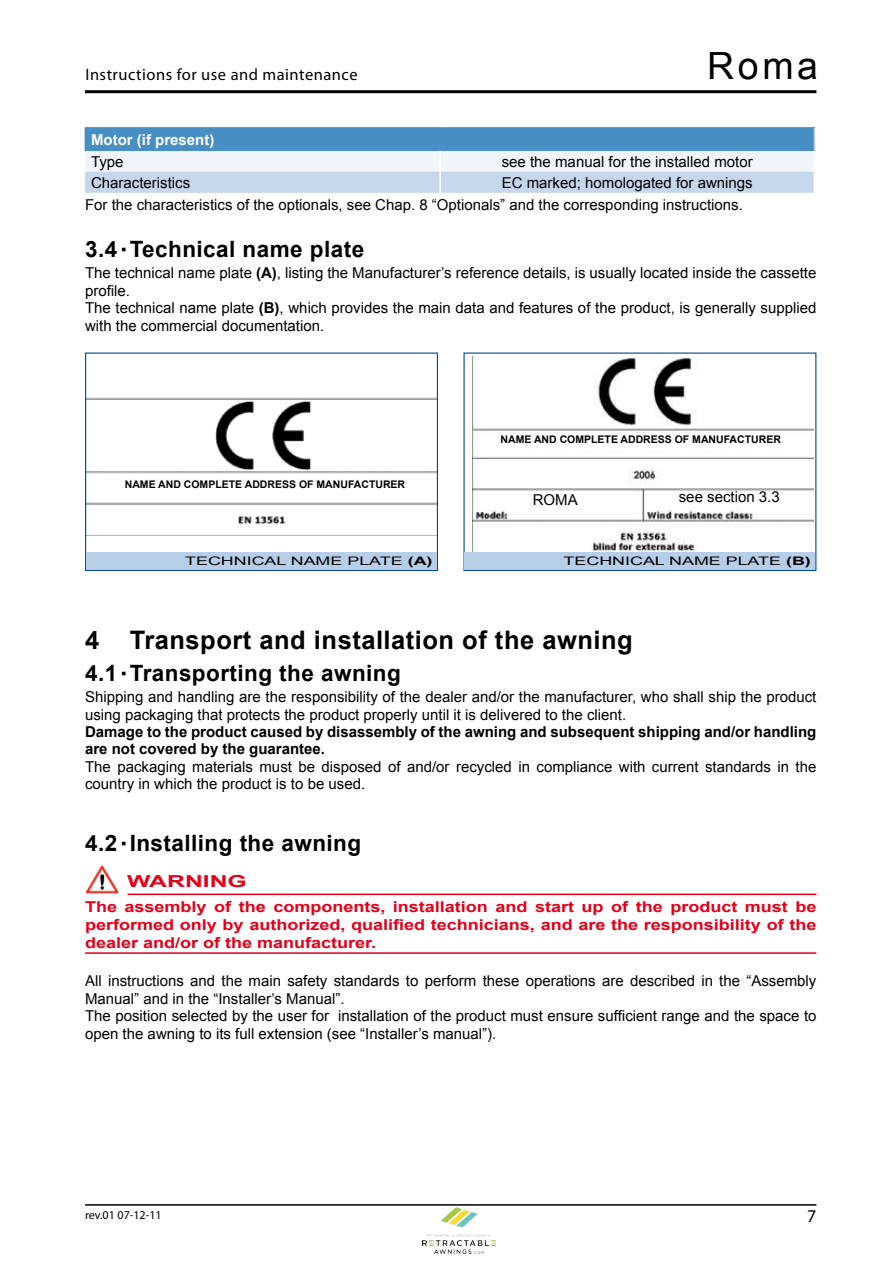
<style>
.page{position:relative;width:893px;height:1263px;background:#fff}
.page>*{position:absolute;margin:0;border:0;box-sizing:border-box;transform-origin:0 0}
.t1{font:37.5px "Arial";color:#000}
.t2{font:700 25.5px "Arial";letter-spacing:.02em;color:#000}
.t3{font:700 22.5px "Arial";letter-spacing:.02em;color:#000}
.t4{font:18px "Myriad Pro";color:#000}
.t5{font:16.5px "Myriad Pro";letter-spacing:.03em;color:#000}
.t6{font:700 16.5px "Arial";color:#e2001a;scale:1.5 1}
.t7{font:15px/17.4px "Arial";color:#000}
.t8{font:700 15px/18px "Arial";color:#e2001a;text-align:justify;scale:1.2 1}
.t9{font:700 15px/17.4px "Arial";color:#000}
.t10{font:700 15px "Arial";color:#fff}
.t11{font:15px "Arial";color:#000}
.t12{font:12px "Myriad Pro";color:#000}
.t13{font:11.7px "Arial";color:#000;scale:1.52 1}
.t14{font:700 11.7px "Arial";color:#000;scale:1.52 1}
.t15{font:700 10.5px "Arial";color:#000}
.s1{font-size:13.5px}
.s2{font-weight:700}
</style>
<div class="page">
<hr style="left:85px;top:1204px;width:731px;height:2px;background:#000">
<hr style="left:85px;top:90px;width:731px;height:3px;background:#000">
<hr style="left:128px;top:893px;width:688px;height:2px;background:#e2001a">
<hr style="left:85px;top:952px;width:731px;height:2px;background:#e2001a">
<hr style="left:85px;top:127px;width:355px;height:1px;background:#478ec5">
<hr style="left:440px;top:127px;width:375px;height:1px;background:#478ec5">
<svg style="left:85px;top:128px;width:730px;height:65px"></svg>
<img style="left:87px;top:397px;width:349px;height:128px">
<div style="left:85px;top:352px;width:353px;height:219px;border:1px solid #004897"></div>
<div style="left:86px;top:552px;width:351px;height:18px;background:#b8cee7"></div>
<img style="left:473px;top:357px;width:341px;height:195px">
<div style="left:463px;top:352px;width:353px;height:219px;border:1px solid #004897"></div>
<div style="left:465px;top:552px;width:350px;height:18px;background:#b8cee7"></div>
<div style="left:475px;top:491px;width:161px;height:18px;background:#fff"></div>
<div style="left:647px;top:491px;width:165px;height:16px;background:#fff"></div>
<div style="left:104px;top:480px;width:322px;height:17px;background:#fff"></div>
<div style="left:480px;top:435px;width:321px;height:16px;background:#fff"></div>
<img style="left:85px;top:865px;width:34px;height:29px">
<img style="left:423px;top:1207px;width:73px;height:47px">
<p class="t5" style="left:85px;top:65px;width:274px">Instructions for use and maintenance</p>
<h1 class="t1" style="left:707px;top:40px;width:112px">Roma</h1>
<p class="t10" style="left:91px;top:129px;width:125px">Motor (if present)</p>
<p class="t7" style="left:91px;top:153px;width:34px">Type</p>
<p class="t7" style="left:502px;top:153px;width:252px">see the manual for the installed motor</p>
<p class="t7" style="left:91px;top:174px;width:101px">Characteristics</p>
<p class="t7" style="left:85px;top:171px;width:669px;line-height:22.5px;text-indent:417px">EC marked; homologated for awnings<br>For the characteristics of the optionals, see Chap. 8 “Optionals” and the corresponding instructions.</p>
<h3 class="t3" style="left:85px;top:234px;width:281px">3.4 <span class="s1">▪</span> Technical name plate</h3>
<p class="t7" style="left:85px;top:265px;width:733px">The technical name plate <span class="s2">(A)</span>, listing the Manufacturer’s reference details, is usually located inside the cassette profile.<br>The technical name plate <span class="s2">(B)</span>, which provides the main data and features of the product, is generally supplied with the commercial documentation.</p>
<p class="t15" style="left:125px;top:477px;width:282px">NAME AND COMPLETE ADDRESS OF MANUFACTURER</p>
<p class="t15" style="left:501px;top:432px;width:282px">NAME AND COMPLETE ADDRESS OF MANUFACTURER</p>
<p class="t11" style="left:533px;top:489px;width:12px">iant</p>
<p class="t7" style="left:679px;top:488px;width:102px">see section 3.3</p>
<p class="t13" style="left:185px;top:553px;width:8px">technicalnameplate</p>
<p class="t14" style="left:408px;top:553px;width:18px">(A)</p>
<p class="t13" style="left:564px;top:553px;width:8px">technicalnameplate</p>
<p class="t14" style="left:786px;top:553px;width:18px">(b)</p>
<h2 class="t2" style="left:85px;top:623px;width:549px">4 Transport and installation of the awning</h2>
<h3 class="t3" style="left:85px;top:658px;width:317px">4.1 <span class="s1">▪</span> Transporting the awning</h3>
<p class="t7" style="left:85px;top:688px;width:733px">Shipping and handling are the responsibility of the dealer and/or the manufacturer, who shall ship the product using packaging that protects the product properly until it is delivered to the client.</p>
<p class="t9" style="left:85px;top:723px;width:733px">Damage to the product caused by disassembly of the awning and subsequent shipping and/or handling are not covered by the guarantee.</p>
<p class="t7" style="left:85px;top:758px;width:733px">The packaging materials must be disposed of and/or recycled in compliance with current standards in the country in which the product is to be used.</p>
<h3 class="t3" style="left:85px;top:828px;width:278px">4.2 <span class="s1">▪</span> Installing the awning</h3>
<p class="t6" style="left:127px;top:870px;width:81px">WARNING</p>
<p class="t8" style="left:85px;top:898px;width:611px">The assembly of the components, installation and start up of the product must be performed only by authorized, qualified technicians, and are the responsibility of the dealer and/or of the manufacturer.</p>
<p class="t7" style="left:85px;top:973px;width:733px">All instructions and the main safety standards to perform these operations are described in the “Assembly Manual” and in the “Installer’s Manual”.<br>The position selected by the user for installation of the product must ensure sufficient range and the space to open the awning to its full extension (see “Installer’s manual”).</p>
<p class="t12" style="left:85px;top:1207px;width:78px">rev.01 07-12-11</p>
<p class="t4" style="left:807px;top:1205px;width:11px">7</p>
</div>
